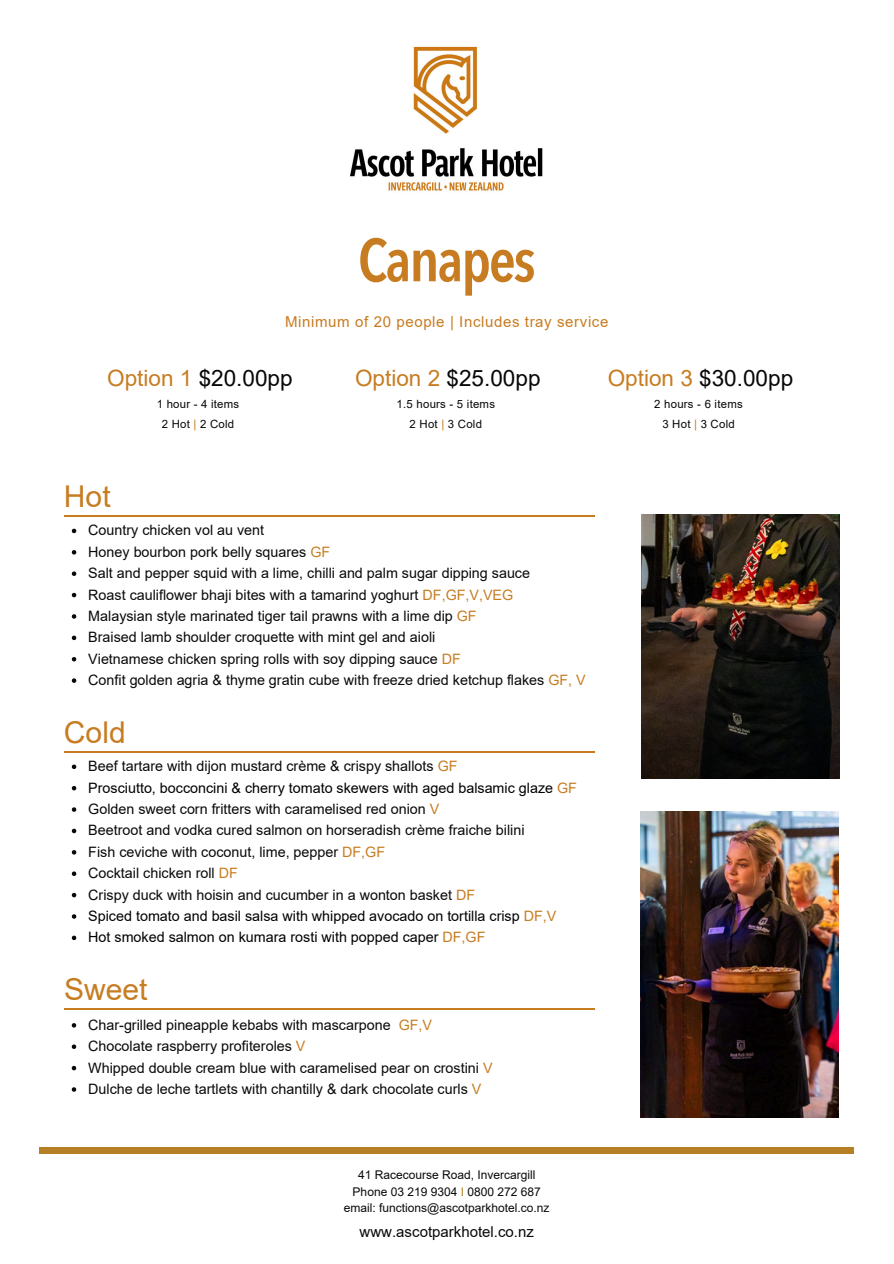
<style>
.page{position:relative;width:894px;height:1264px;background:#fff}
.page>*{position:absolute;margin:0;border:0;box-sizing:border-box;transform-origin:0 0}
.t1{font:600 condensed 59.85px "Avenir Next LT Pro";letter-spacing:-.035em;color:#c77c21}
.t2{font:30px "Arial";color:#c77c21}
.t3{font:22.5px "Arial";color:#070707}
.t4{font:15px "Arial";letter-spacing:.04em;color:#c77c21}
.t5{font:15px "Arial";color:#090909}
.t6{font:14.25px "Arial";color:#090909}
.t7{font:14.25px "Arial";color:#000}
.t8{font:12px "Arial";color:#090909}
.t9{font:11.4px "Arial";letter-spacing:.02em;color:#070707}
.s1{color:#c77c21}
.s2{color:#b57f26}
</style>
<div class="page">
<img style="left:350px;top:46px;width:193px;height:145px">
<div style="left:40px;top:1147px;width:813px;height:6px;background:#b57f26"></div>
<svg style="left:72px;top:528px;width:4px;height:5px"></svg>
<svg style="left:72px;top:550px;width:4px;height:4px"></svg>
<svg style="left:72px;top:571px;width:4px;height:5px"></svg>
<svg style="left:72px;top:593px;width:4px;height:4px"></svg>
<svg style="left:72px;top:614px;width:4px;height:4px"></svg>
<svg style="left:72px;top:635px;width:4px;height:5px"></svg>
<svg style="left:72px;top:657px;width:4px;height:4px"></svg>
<svg style="left:72px;top:678px;width:4px;height:5px"></svg>
<hr style="left:64px;top:516px;width:530px;height:1px;background:#c77c21">
<svg style="left:72px;top:764px;width:4px;height:5px"></svg>
<svg style="left:72px;top:786px;width:4px;height:4px"></svg>
<svg style="left:72px;top:807px;width:4px;height:4px"></svg>
<svg style="left:72px;top:828px;width:4px;height:5px"></svg>
<svg style="left:72px;top:850px;width:4px;height:4px"></svg>
<svg style="left:72px;top:871px;width:4px;height:5px"></svg>
<svg style="left:72px;top:892px;width:4px;height:5px"></svg>
<svg style="left:72px;top:914px;width:4px;height:4px"></svg>
<svg style="left:72px;top:935px;width:4px;height:5px"></svg>
<hr style="left:64px;top:751px;width:530px;height:1px;background:#c77c21">
<svg style="left:72px;top:1023px;width:4px;height:4px"></svg>
<svg style="left:72px;top:1044px;width:4px;height:4px"></svg>
<svg style="left:72px;top:1065px;width:4px;height:5px"></svg>
<svg style="left:72px;top:1087px;width:4px;height:4px"></svg>
<hr style="left:64px;top:1008px;width:530px;height:1px;background:#c77c21">
<img style="left:641px;top:514px;width:197px;height:264px">
<img style="left:640px;top:811px;width:198px;height:306px">
<h3 class="t1" style="left:358px;top:236px;width:179px">Canapes</h3>
<p class="t4" style="left:285px;top:313px;width:324px">Minimum of 20 people | Includes tray service</p>
<h3 class="t3" style="left:107px;top:366px;width:187px"><span class="s1">Option 1</span> $20.00pp</h3>
<p class="t9" style="left:157px;top:397px;width:84px">1 hour - 4 items</p>
<p class="t9" style="left:162px;top:418px;width:74px">2 Hot <span class="s1">|</span> 2 Cold</p>
<p class="t2" style="left:64px;top:480px;width:48px">Hot</p>
<p class="t3" style="left:355px;top:366px;width:187px"><span class="s1">Option 2</span> $25.00pp</p>
<p class="t9" style="left:396px;top:397px;width:100px">1.5 hours - 5 items</p>
<p class="t9" style="left:409px;top:418px;width:74px">2 Hot <span class="s1">|</span> 3 Cold</p>
<p class="t6" style="left:88px;top:522px;width:177px">Country chicken vol au vent</p>
<p class="t6" style="left:88px;top:544px;width:243px">Honey bourbon pork belly squares <span class="s1">GF</span></p>
<p class="t6" style="left:88px;top:565px;width:443px">Salt and pepper squid with a lime, chilli and palm sugar dipping sauce</p>
<p class="t6" style="left:88px;top:586px;width:426px">Roast cauliflower bhaji bites with a tamarind yoghurt <span class="s1">DF,GF,V,VEG</span></p>
<p class="t6" style="left:88px;top:608px;width:390px">Malaysian style marinated tiger tail prawns with a lime dip <span class="s1">GF</span></p>
<p class="t6" style="left:88px;top:629px;width:348px">Braised lamb shoulder croquette with mint gel and aioli</p>
<p class="t6" style="left:88px;top:651px;width:374px">Vietnamese chicken spring rolls with soy dipping sauce <span class="s1">DF</span></p>
<h2 class="t6" style="left:88px;top:672px;width:499px">Confit golden agria &amp; thyme gratin cube with freeze dried ketchup flakes <span class="s1">GF, V</span></h2>
<h2 class="t2" style="left:64px;top:715px;width:63px">Cold</h2>
<p class="t6" style="left:88px;top:758px;width:370px">Beef tartare with dijon mustard crème &amp; crispy shallots <span class="s1">GF</span></p>
<p class="t7" style="left:88px;top:779px;width:490px">Prosciutto, bocconcini &amp; cherry tomato skewers with aged balsamic glaze <span class="s1">GF</span></p>
<p class="t6" style="left:88px;top:801px;width:352px">Golden sweet corn fritters with caramelised red onion <span class="s1">V</span></p>
<p class="t6" style="left:88px;top:822px;width:437px">Beetroot and vodka cured salmon on horseradish crème fraiche bilini</p>
<p class="t6" style="left:88px;top:844px;width:298px">Fish ceviche with coconut, lime, pepper <span class="s1">DF,GF</span></p>
<p class="t6" style="left:88px;top:865px;width:151px">Cocktail chicken roll <span class="s1">DF</span></p>
<p class="t6" style="left:88px;top:886px;width:388px">Crispy duck with hoisin and cucumber in a wonton basket <span class="s1">DF</span></p>
<p class="t7" style="left:88px;top:908px;width:469px">Spiced tomato and basil salsa with whipped avocado on tortilla crisp <span class="s1">DF,V</span></p>
<p class="t7" style="left:88px;top:929px;width:398px">Hot smoked salmon on kumara rosti with popped caper <span class="s1">DF,GF</span></p>
<p class="t2" style="left:64px;top:972px;width:85px">Sweet</p>
<p class="t6" style="left:88px;top:1016px;width:345px">Char-grilled pineapple kebabs with mascarpone <span class="s1">GF,V</span></p>
<p class="t6" style="left:88px;top:1038px;width:219px">Chocolate raspberry profiteroles <span class="s1">V</span></p>
<p class="t6" style="left:88px;top:1059px;width:406px">Whipped double cream blue with caramelised pear on crostini <span class="s1">V</span></p>
<p class="t6" style="left:88px;top:1081px;width:394px">Dulche de leche tartlets with chantilly &amp; dark chocolate curls <span class="s1">V</span></p>
<p class="t3" style="left:607px;top:366px;width:187px"><span class="s1">Option 3</span> $30.00pp</p>
<h2 class="t9" style="left:654px;top:397px;width:90px">2 hours - 6 items</h2>
<p class="t9" style="left:662px;top:418px;width:74px">3 Hot <span class="s1">|</span> 3 Cold</p>
<p class="t8" style="left:358px;top:1168px;width:179px">41 Racecourse Road, Invercargill</p>
<h1 class="t8" style="left:352px;top:1184px;width:190px">Phone 03 219 9304 <span class="s2">I</span> 0800 272 687</h1>
<h4 class="t8" style="left:344px;top:1201px;width:207px">email: functions@ascotparkhotel.co.nz</h4>
<h3 class="t5" style="left:359px;top:1222px;width:176px">www.ascotparkhotel.co.nz</h3>
</div>
